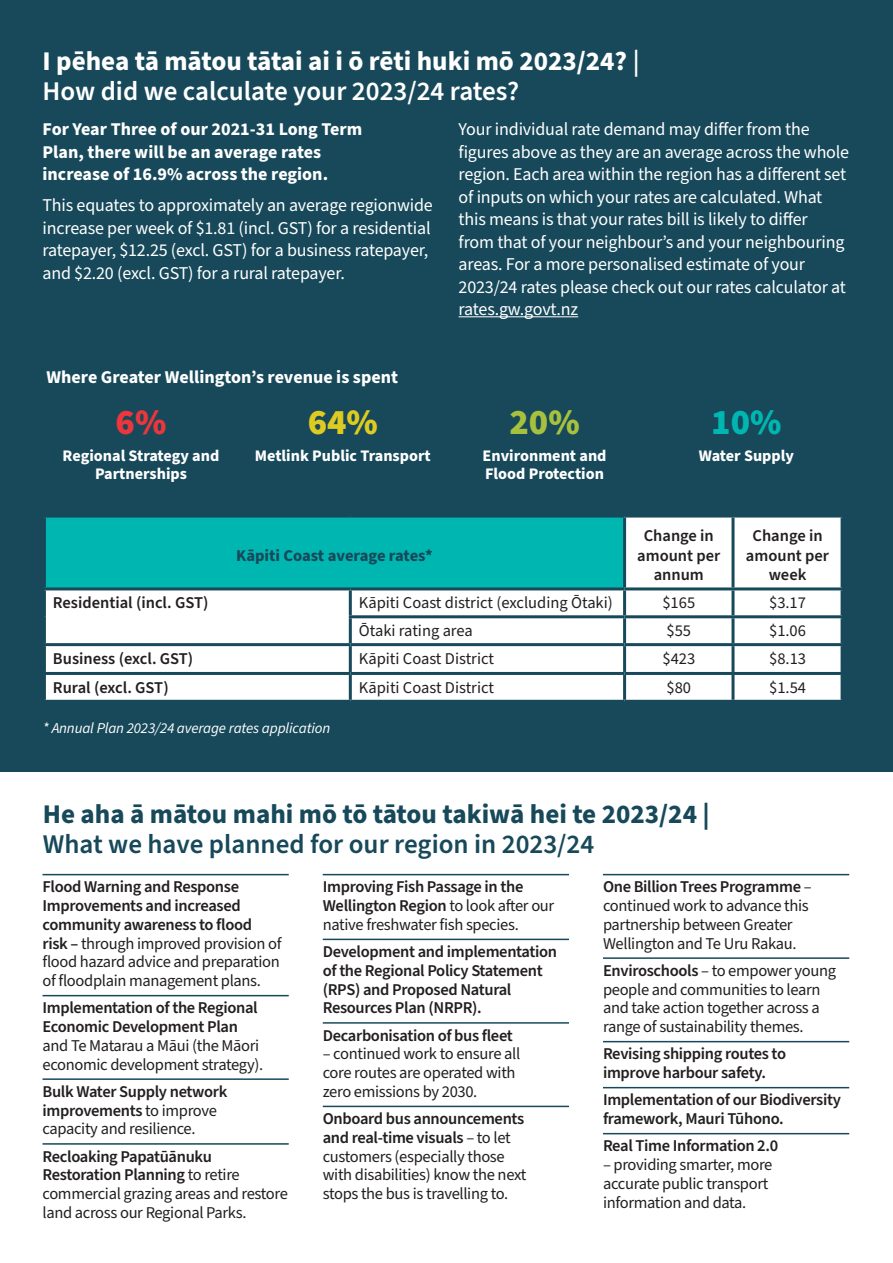
<style>
.page{position:relative;width:893px;height:1263px;background:#fff}
.page>*{position:absolute;margin:0;border:0;box-sizing:border-box;transform-origin:0 0}
.t1{font:900 36px "Source Sans Pro";color:#decb21}
.t2{font:900 36px "Source Sans Pro";color:#a7c13f}
.t3{font:900 36px "Source Sans Pro";color:#00b6b1}
.t4{font:900 36px "Source Sans Pro";color:#ec363c}
.t5{font:700 27px/30px "Source Sans Pro";color:#fff}
.t6{font:700 27px "Source Sans Pro";color:#17495a}
.t7{font:600 27px "Source Sans Pro";color:#17495a}
.t8{font:18px/22.5px "Source Sans Pro";letter-spacing:-.01em;color:#fff}
.t9{font:700 18px/22.5px "Source Sans Pro";color:#fff}
.t10{font:16.5px/18.8px "Source Sans Pro";letter-spacing:-.02em;color:#231f20}
.t11{font:600 16.5px/18.8px "Source Sans Pro";letter-spacing:-.02em;color:#231f20}
.t12{font:600 16.5px/19.5px "Source Sans Pro";color:#231f20;text-align:center}
.t13{font:16.5px "Source Sans Pro";color:#231f20}
.t14{font:700 16.5px "Source Sans Pro";color:#17495a}
.t15{font:700 16.2px/17.7px "Source Sans Pro";color:#fff;text-align:center}
.t16{font:italic 15px "Source Sans Pro";letter-spacing:-.01em;color:#fff}
.s1{font-weight:600}
.s2{font-weight:400}
</style>
<div class="page">
<div style="left:0;top:0;width:893px;height:772px;background:#17495a"></div>
<svg style="left:46px;top:517px;width:795px;height:183px;background:#b1e7e6"></svg>
<hr style="left:623px;top:517px;width:3px;height:70px;background:#17495a">
<hr style="left:731px;top:517px;width:3px;height:70px;background:#17495a">
<hr style="left:43px;top:587px;width:307px;height:3px;background:#17495a">
<hr style="left:350px;top:587px;width:275px;height:3px;background:#17495a">
<hr style="left:349px;top:590px;width:3px;height:25px;background:#17495a">
<hr style="left:625px;top:587px;width:108px;height:3px;background:#17495a">
<hr style="left:623px;top:590px;width:3px;height:25px;background:#17495a">
<hr style="left:733px;top:587px;width:111px;height:3px;background:#17495a">
<hr style="left:731px;top:590px;width:3px;height:25px;background:#17495a">
<hr style="left:349px;top:615px;width:276px;height:3px;background:#17495a">
<hr style="left:349px;top:618px;width:3px;height:25px;background:#17495a">
<hr style="left:625px;top:615px;width:108px;height:3px;background:#17495a">
<hr style="left:623px;top:618px;width:3px;height:25px;background:#17495a">
<hr style="left:733px;top:615px;width:111px;height:3px;background:#17495a">
<hr style="left:731px;top:618px;width:3px;height:25px;background:#17495a">
<hr style="left:43px;top:643px;width:307px;height:3px;background:#17495a">
<hr style="left:350px;top:643px;width:275px;height:3px;background:#17495a">
<hr style="left:349px;top:646px;width:3px;height:26px;background:#17495a">
<hr style="left:625px;top:643px;width:108px;height:3px;background:#17495a">
<hr style="left:623px;top:646px;width:3px;height:26px;background:#17495a">
<hr style="left:733px;top:643px;width:111px;height:3px;background:#17495a">
<hr style="left:731px;top:646px;width:3px;height:26px;background:#17495a">
<hr style="left:43px;top:672px;width:307px;height:3px;background:#17495a">
<hr style="left:350px;top:672px;width:275px;height:3px;background:#17495a">
<hr style="left:349px;top:675px;width:3px;height:25px;background:#17495a">
<hr style="left:625px;top:672px;width:108px;height:3px;background:#17495a">
<hr style="left:623px;top:675px;width:3px;height:25px;background:#17495a">
<hr style="left:733px;top:672px;width:111px;height:3px;background:#17495a">
<hr style="left:731px;top:675px;width:3px;height:25px;background:#17495a">
<hr style="left:459px;top:316px;width:119px;height:1px;background:#fff">
<hr style="left:43px;top:874px;width:246px;height:1px;background:#17495a">
<hr style="left:43px;top:995px;width:246px;height:1px;background:#17495a">
<hr style="left:43px;top:1078px;width:246px;height:2px;background:#17495a">
<hr style="left:43px;top:1143px;width:246px;height:2px;background:#17495a">
<hr style="left:323px;top:874px;width:246px;height:1px;background:#17495a">
<hr style="left:323px;top:939px;width:246px;height:1px;background:#17495a">
<hr style="left:323px;top:1022px;width:246px;height:2px;background:#17495a">
<hr style="left:323px;top:1106px;width:246px;height:1px;background:#17495a">
<hr style="left:603px;top:874px;width:246px;height:1px;background:#17495a">
<hr style="left:603px;top:957px;width:246px;height:2px;background:#17495a">
<hr style="left:603px;top:1041px;width:246px;height:1px;background:#17495a">
<hr style="left:603px;top:1087px;width:246px;height:1px;background:#17495a">
<hr style="left:603px;top:1133px;width:246px;height:1px;background:#17495a">
<h2 class="t5" style="left:43px;top:47px;width:599px">I pēhea tā mātou tātai ai i ō rēti huki mō 2023/24? <span class="s1">|<br>How did we calculate your 2023/24 rates?</span></h2>
<p class="t9" style="left:43px;top:119px;width:321px">For Year Three of our 2021-31 Long Term<br>Plan, there will be an average rates increase of 16.9% across the region.</p>
<p class="t8" style="left:43px;top:195px;width:392px">This equates to approximately an average regionwide increase per week of $1.81 (incl. GST) for a residential ratepayer, $12.25 (excl. GST) for a business ratepayer, and $2.20 (excl. GST) for a rural ratepayer.</p>
<p class="t8" style="left:459px;top:119px;width:392px">Your individual rate demand may differ from the figures above as they are an average across the whole region. Each area within the region has a different set of inputs on which your rates are calculated. What this means is that your rates bill is likely to differ<br>from that of your neighbour’s and your neighbouring areas. For a more personalised estimate of your 2023/24 rates please check out our rates calculator at rates.gw.govt.nz</p>
<p class="t9" style="left:46px;top:367px;width:353px">Where Greater Wellington’s revenue is spent</p>
<h1 class="t4" style="left:116px;top:397px;width:52px">6%</h1>
<p class="t15" style="left:63px;top:447px;width:158px">Regional Strategy and<br>Partnerships</p>
<h1 class="t1" style="left:308px;top:397px;width:72px">64%</h1>
<p class="t15" style="left:255px;top:447px;width:178px">Metlink Public Transport</p>
<p class="t14" style="left:236px;top:544px;width:198px">Kāpiti Coast average rates*</p>
<h1 class="t2" style="left:509px;top:397px;width:72px">20%</h1>
<p class="t15" style="left:483px;top:447px;width:125px;text-align:left">Environment and<br>Flood Protection</p>
<h1 class="t3" style="left:711px;top:397px;width:72px">10%</h1>
<p class="t15" style="left:699px;top:447px;width:97px">Water Supply</p>
<p class="t12" style="left:637px;top:527px;width:85px">Change in amount per annum</p>
<p class="t12" style="left:746px;top:527px;width:85px">Change in amount per week</p>
<p class="t12" style="left:53px;top:593px;width:157px">Residential (incl. GST)</p>
<p class="t13" style="left:359px;top:592px;width:256px">Kāpiti Coast district (excluding Ōtaki)</p>
<p class="t10" style="left:662px;top:594px;width:34px">$165</p>
<p class="t10" style="left:769px;top:594px;width:38px">$3.17</p>
<p class="t13" style="left:359px;top:620px;width:115px">Ōtaki rating area</p>
<p class="t10" style="left:666px;top:622px;width:26px">$55</p>
<p class="t10" style="left:769px;top:622px;width:38px">$1.06</p>
<p class="t12" style="left:53px;top:649px;width:142px">Business (excl. GST)</p>
<p class="t13" style="left:359px;top:647px;width:137px">Kāpiti Coast District</p>
<p class="t10" style="left:662px;top:650px;width:34px">$423</p>
<p class="t10" style="left:769px;top:650px;width:38px">$8.13</p>
<p class="t12" style="left:53px;top:678px;width:117px">Rural (excl. GST)</p>
<p class="t13" style="left:359px;top:676px;width:137px">Kāpiti Coast District</p>
<p class="t10" style="left:667px;top:678px;width:26px">$80</p>
<p class="t10" style="left:769px;top:678px;width:38px">$1.54</p>
<p class="t16" style="left:43px;top:718px;width:289px">* Annual Plan 2023/24 average rates application</p>
<h2 class="t6" style="left:43px;top:795px;width:668px">He aha ā mātou mahi mō tō tātou takiwā hei te 2023/24 |</h2>
<h2 class="t7" style="left:43px;top:826px;width:553px">What we have planned for our region in 2023/24</h2>
<p class="t10" style="left:43px;top:878px;width:241px"><span class="s1">Flood Warning and Response<br>Improvements and increased community awareness to flood risk –</span> through improved provision of flood hazard advice and preparation of floodplain management plans.</p>
<p class="t11" style="left:43px;top:999px;width:217px">Implementation of the Regional<br>Economic Development Plan</p>
<p class="t10" style="left:43px;top:1036px;width:222px">and Te Matarau a Māui (the Māori economic development strategy).</p>
<p class="t11" style="left:43px;top:1082px;width:186px">Bulk Water Supply network improvements <span class="s2">to improve capacity and resilience.</span></p>
<p class="t10" style="left:43px;top:1147px;width:247px"><span class="s1">Recloaking Papatūānuku<br>Restoration Planning</span> to retire commercial grazing areas and restore land across our Regional Parks.</p>
<p class="t10" style="left:323px;top:878px;width:233px"><span class="s1">Improving Fish Passage in the<br>Wellington Region</span> to look after our native freshwater fish species.</p>
<p class="t11" style="left:323px;top:943px;width:236px">Development and implementation of the Regional Policy Statement (RPS) and Proposed Natural<br>Resources Plan (NRPR).</p>
<p class="t11" style="left:323px;top:1026px;width:192px">Decarbonisation of bus fleet</p>
<p class="t10" style="left:323px;top:1045px;width:199px">– continued work to ensure all core routes are operated with zero emissions by 2030.</p>
<p class="t10" style="left:323px;top:1110px;width:205px"><span class="s1">Onboard bus announcements and real-time visuals</span> – to let customers (especially those with disabilities) know the next stops the bus is travelling to.</p>
<p class="t10" style="left:603px;top:878px;width:210px"><span class="s1">One Billion Trees Programme</span> – continued work to advance this partnership between Greater<br>Wellington and Te Uru Rakau.</p>
<p class="t10" style="left:603px;top:961px;width:235px"><span class="s1">Enviroschools</span> – to empower young people and communities to learn and take action together across a range of sustainability themes.</p>
<p class="t11" style="left:603px;top:1045px;width:185px">Revising shipping routes to improve harbour safety.</p>
<p class="t11" style="left:603px;top:1091px;width:239px">Implementation of our Biodiversity framework, Mauri Tūhono.</p>
<p class="t11" style="left:603px;top:1137px;width:177px">Real Time Information 2.0</p>
<p class="t10" style="left:603px;top:1156px;width:171px">– providing smarter, more accurate public transport information and data.</p>
</div>
